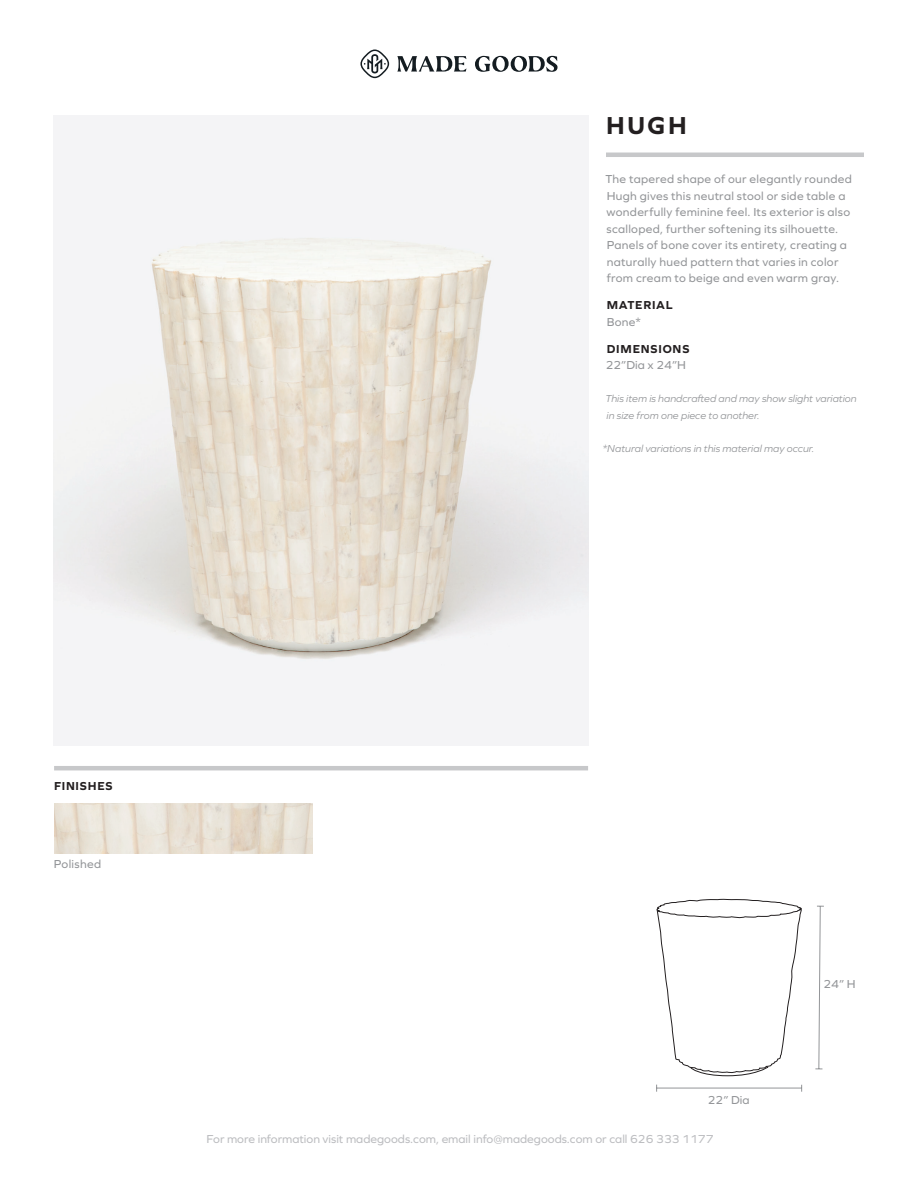
<style>
.page{position:relative;width:918px;height:1188px;background:#fff}
.page>*{position:absolute;margin:0;border:0;box-sizing:border-box;transform-origin:0 0}
.t1{font:700 25.5px "Graphie";color:#231f20}
.t2{font:12px/16.5px "Graphie";letter-spacing:.025em;color:#939598}
.t3{font:12px "Graphie";color:#bcbdc0}
.t4{font:700 12px "Graphie";letter-spacing:.065em;color:#231f20}
.t5{font:italic 10.5px/16.5px "Graphie";color:#939598}
</style>
<div class="page">
<hr style="left:606px;top:153px;width:258px;height:4px;background:#c7c8ca">
<svg style="left:397px;top:56px;width:161px;height:16px"></svg>
<svg style="left:360px;top:50px;width:29px;height:28px"></svg>
<hr style="left:54px;top:766px;width:534px;height:4px;background:#c7c8ca">
<svg style="left:815px;top:905px;width:9px;height:165px"></svg>
<hr style="left:657px;top:1088px;width:145px;height:1px;background:#939598">
<img style="left:55px;top:804px;width:258px;height:50px">
<img style="left:54px;top:116px;width:534px;height:629px">
<svg style="left:656px;top:898px;width:146px;height:179px"></svg>
<h1 class="t1" style="left:606px;top:110px;width:82px">HUGH</h1>
<p class="t2" style="left:605px;top:171px;width:248px">The tapered shape of our elegantly rounded Hugh gives this neutral stool or side table a wonderfully feminine feel. Its exterior is also scalloped, further softening its silhouette.<br>Panels of bone cover its entirety, creating a naturally hued pattern that varies in color from cream to beige and even warm gray.</p>
<p class="t4" style="left:607px;top:298px;width:67px">MATERIAL</p>
<p class="t2" style="left:607px;top:313px;width:36px">Bone*</p>
<p class="t4" style="left:607px;top:342px;width:84px">DIMENSIONS</p>
<p class="t2" style="left:606px;top:357px;width:82px">22”Dia x 24”H</p>
<p class="t5" style="left:605px;top:390px;width:253px">This item is handcrafted and may show slight variation in size from one piece to another.</p>
<p class="t5" style="left:603px;top:440px;width:213px">*Natural variations in this material may occur.</p>
<p class="t4" style="left:54px;top:779px;width:60px">FINISHES</p>
<p class="t2" style="left:54px;top:856px;width:49px">Polished</p>
<p class="t2" style="left:708px;top:1091px;width:43px">22” Dia</p>
<p class="t3" style="left:207px;top:1132px;width:508px">For more information visit madegoods.com, email info@madegoods.com or call 626 333 1177</p>
<p class="t2" style="left:823px;top:975px;width:34px">24” H</p>
</div>
